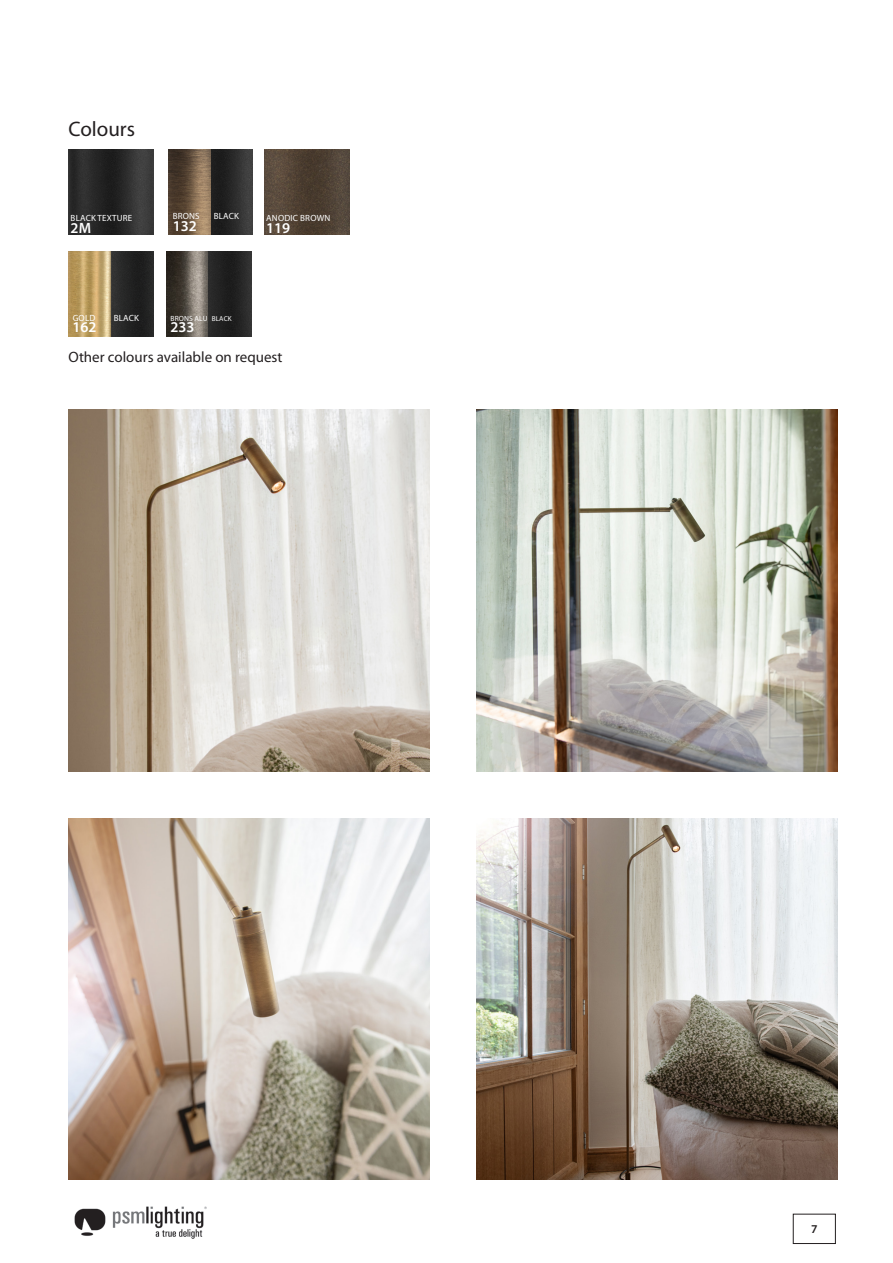
<style>
.page{position:relative;width:893px;height:1263px;background:#fff}
.page>*{position:absolute;margin:0;border:0;box-sizing:border-box;transform-origin:0 0}
.t1{font:21px "Myriad Pro";color:#231f20}
.t2{font:15px "Myriad Pro";color:#231f20}
.Code_kabel{font:600 15px "Myriad Pro";color:#fff}
.Wit_Code{font:600 15px "Myriad Pro";color:#fff}
.t3{font:600 12px "Myriad Pro";color:#231f20}
.Naam_kabel{font:9px "Myriad Pro";letter-spacing:.02em;color:#fff}
.Wit_Naam{font:9px "Myriad Pro";letter-spacing:.02em;color:#fff}
.Zwart_Naam{font:9px "Myriad Pro";letter-spacing:.015em;color:#fff}
.Wit_Naam-2{font:7.5px "Myriad Pro";letter-spacing:.02em;color:#fff}
.Wit_Naam-3{font:7.2px "Myriad Pro";letter-spacing:.02em;color:#fff}
</style>
<div class="page">
<div style="left:793px;top:1214px;width:43px;height:30px;border:1px solid #231f20"></div>
<img style="left:74px;top:1206px;width:133px;height:33px">
<img style="left:264px;top:150px;width:85px;height:85px">
<img style="left:68px;top:251px;width:85px;height:85px">
<img style="left:166px;top:251px;width:85px;height:85px">
<img style="left:68px;top:150px;width:85px;height:85px">
<img style="left:68px;top:409px;width:362px;height:362px">
<img style="left:68px;top:818px;width:362px;height:361px">
<img style="left:476px;top:409px;width:362px;height:362px">
<img style="left:476px;top:818px;width:362px;height:361px">
<img style="left:168px;top:150px;width:85px;height:85px">
<p class="t1" style="left:68px;top:116px;width:68px">Colours</p>
<p class="Naam_kabel" style="left:71px;top:213px;width:63px">BLACK TEXTURE</p>
<p class="Code_kabel" style="left:71px;top:218px;width:22px">2M</p>
<p class="Wit_Naam" style="left:173px;top:211px;width:28px">BRONS</p>
<p class="Wit_Code" style="left:173px;top:216px;width:26px">132</p>
<p class="Zwart_Naam" style="left:214px;top:211px;width:27px">BLACK</p>
<p class="Naam_kabel" style="left:266px;top:213px;width:66px">ANODIC BROWN</p>
<p class="Code_kabel" style="left:266px;top:218px;width:26px">119</p>
<p class="Naam_kabel" style="left:73px;top:312px;width:24px">GOLD</p>
<p class="Code_kabel" style="left:73px;top:318px;width:26px">162</p>
<p class="Naam_kabel" style="left:114px;top:312px;width:27px">BLACK</p>
<p class="Wit_Naam-2" style="left:170px;top:314px;width:39px">BRONS ALU</p>
<p class="Wit_Naam-3" style="left:212px;top:314px;width:22px">BLACK</p>
<p class="Wit_Code" style="left:171px;top:318px;width:26px">233</p>
<p class="t2" style="left:68px;top:348px;width:216px">Other colours available on request</p>
<h3 class="t3" style="left:811px;top:1222px;width:8px">7</h3>
</div>
